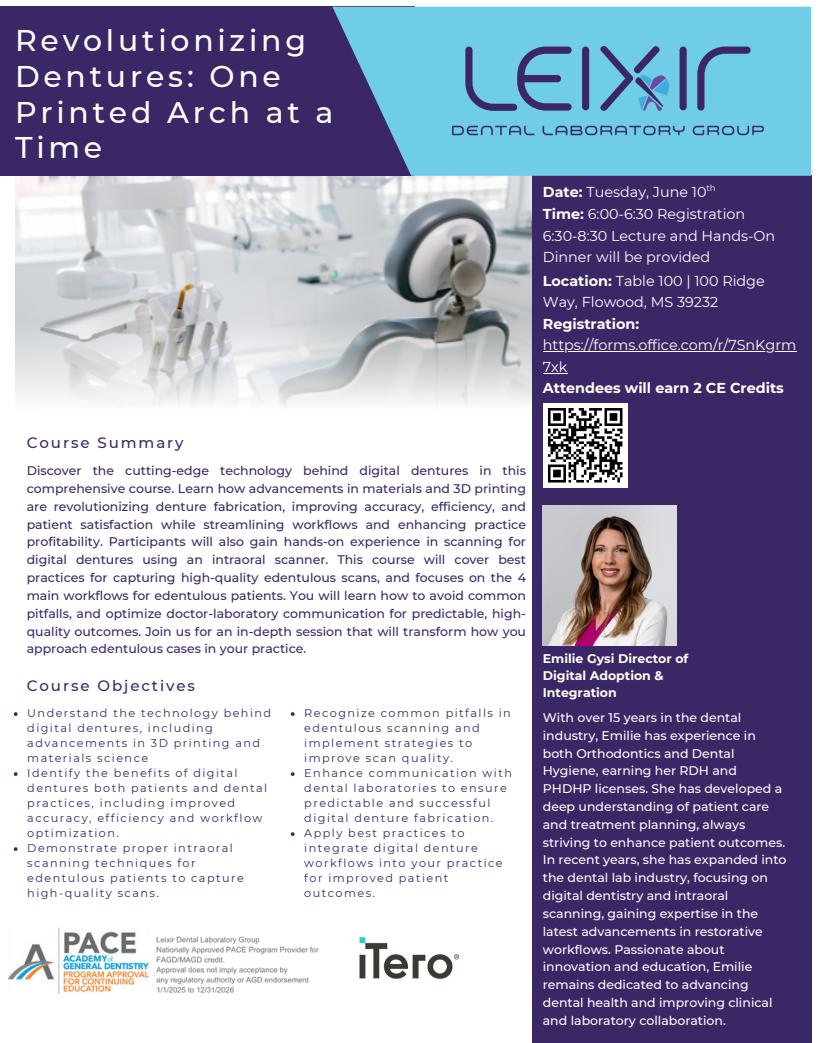
<style>
.page{position:relative;width:818px;height:1043px;background:#fff}
.page>*{position:absolute;margin:0;border:0;box-sizing:border-box;transform-origin:0 0}
.t1{font:500 29.88px/35.6px "Montserrat";letter-spacing:.125em;color:#fff}
.t2{font:500 15px "Montserrat";letter-spacing:.125em;color:#3c2766}
.t3{font:14.38px/21.5px "Montserrat";color:#fff}
.t4{font:500 12.5px/17.8px "Montserrat";color:#3c2766;text-align:justify}
.t5{font:500 12.5px/17.8px "Montserrat";color:#fff}
.t6{font:700 12.5px/16.9px "Montserrat";color:#fff}
.t7{font:11.25px/15px "Montserrat";letter-spacing:.125em;color:#3c2766}
.t8{font:8.62px "Montserrat";color:#fff}
.s1{font-weight:700}
</style>
<div class="page">
<img style="left:15px;top:176px;width:518px;height:234px">
<div style="left:533px;top:176px;width:278px;height:866px;background:#3c2766"></div>
<div style="left:0;top:7px;width:414px;height:169px;background:#3c2766"></div>
<svg style="left:332px;top:7px;width:479px;height:169px;background:#69bad6"></svg>
<img style="left:8px;top:927px;width:310px;height:66px">
<img style="left:543px;top:505px;width:133px;height:140px">
<svg style="left:600px;top:46px;width:69px;height:65px;background:#61a3c7"></svg>
<svg style="left:697px;top:47px;width:53px;height:64px;background:#64abcb"></svg>
<div style="left:679px;top:47px;width:7px;height:63px;background:#3c2766;border-radius:4px"></div>
<div style="left:582px;top:47px;width:7px;height:63px;background:#3c2766;border-radius:4px"></div>
<svg style="left:465px;top:47px;width:106px;height:64px;background:#609ec1"></svg>
<img style="left:446px;top:120px;width:324px;height:22px">
<div style="left:543px;top:403px;width:84px;height:84px;background:#fff"></div>
<svg style="left:548px;top:408px;width:75px;height:75px"></svg>
<img style="left:359px;top:936px;width:101px;height:43px">
<svg style="left:291px;top:712px;width:3px;height:4px"></svg>
<svg style="left:291px;top:772px;width:3px;height:4px"></svg>
<svg style="left:291px;top:832px;width:3px;height:4px"></svg>
<hr style="left:543px;top:351px;width:253px;height:1px;background:#fff">
<svg style="left:543px;top:373px;width:24px;height:1px"></svg>
<svg style="left:14px;top:712px;width:4px;height:4px"></svg>
<svg style="left:14px;top:772px;width:4px;height:4px"></svg>
<svg style="left:14px;top:847px;width:4px;height:4px"></svg>
<h2 class="t1" style="left:15px;top:23px;width:320px">Revolutionizing<br>Dentures: One<br>Printed Arch at a<br>Time</h2>
<p class="t3" style="left:543px;top:181px;width:165px"><span class="s1">Date:</span> Tuesday, June 10</p>
<p class="t8" style="left:706px;top:182px;width:11px">th</p>
<p class="t3" style="left:543px;top:203px;width:234px"><span class="s1">Time:</span> 6:00-6:30 Registration<br>6:30-8:30 Lecture and Hands-On<br>Dinner will be provided</p>
<h4 class="t3" style="left:543px;top:269px;width:223px"><span class="s1">Location:</span> Table 100 | 100 Ridge<br>Way, Flowood, MS 39232<br><span class="s1">Registration:</span></h4>
<p class="t3" style="left:543px;top:334px;width:255px">https://forms.office.com/r/7SnKgrm<br>7xk<br><span class="s1">Attendees will earn 2 CE Credits</span></p>
<h3 class="t2" style="left:27px;top:433px;width:158px">Course Summary</h3>
<h2 class="t4" style="left:27px;top:462px;width:501px">Discover the cutting-edge technology behind digital dentures in this comprehensive course. Learn how advancements in materials and 3D printing are revolutionizing denture fabrication, improving accuracy, efficiency, and patient satisfaction while streamlining workflows and enhancing practice profitability. Participants will also gain hands-on experience in scanning for digital dentures using an intraoral scanner. This course will cover best practices for capturing high-quality edentulous scans, and focuses on the 4 main workflows for edentulous patients. You will learn how to avoid common pitfalls, and optimize doctor-laboratory communication for predictable, high&shy;quality outcomes. Join us for an in-depth session that will transform how you approach edentulous cases in your practice.</h2>
<h3 class="t2" style="left:27px;top:677px;width:170px">Course Objectives</h3>
<p class="t7" style="left:27px;top:705px;width:245px">Understand the technology behind digital dentures, including advancements in 3D printing and materials science</p>
<p class="t7" style="left:27px;top:765px;width:241px">Identify the benefits of digital dentures both patients and dental practices, including improved accuracy, efficiency and workflow optimization.</p>
<p class="t7" style="left:27px;top:840px;width:218px">Demonstrate proper intraoral scanning techniques for edentulous patients to capture high-quality scans.</p>
<h1 class="t7" style="left:304px;top:705px;width:208px">Recognize common pitfalls in edentulous scanning and implement strategies to improve scan quality.</h1>
<p class="t7" style="left:304px;top:765px;width:209px">Enhance communication with dental laboratories to ensure predictable and successful digital denture fabrication.</p>
<p class="t7" style="left:304px;top:825px;width:200px">Apply best practices to integrate digital denture workflows into your practice for improved patient outcomes.</p>
<p class="t6" style="left:543px;top:650px;width:147px">Emilie Gysi Director of<br>Digital Adoption &amp;<br>Integration</p>
<h4 class="t5" style="left:543px;top:708px;width:245px">With over 15 years in the dental industry, Emilie has experience in both Orthodontics and Dental Hygiene, earning her RDH and PHDHP licenses. She has developed a deep understanding of patient care and treatment planning, always striving to enhance patient outcomes.<br>In recent years, she has expanded into the dental lab industry, focusing on digital dentistry and intraoral scanning, gaining expertise in the latest advancements in restorative workflows. Passionate about innovation and education, Emilie remains dedicated to advancing dental health and improving clinical and laboratory collaboration.</h4>
</div>
